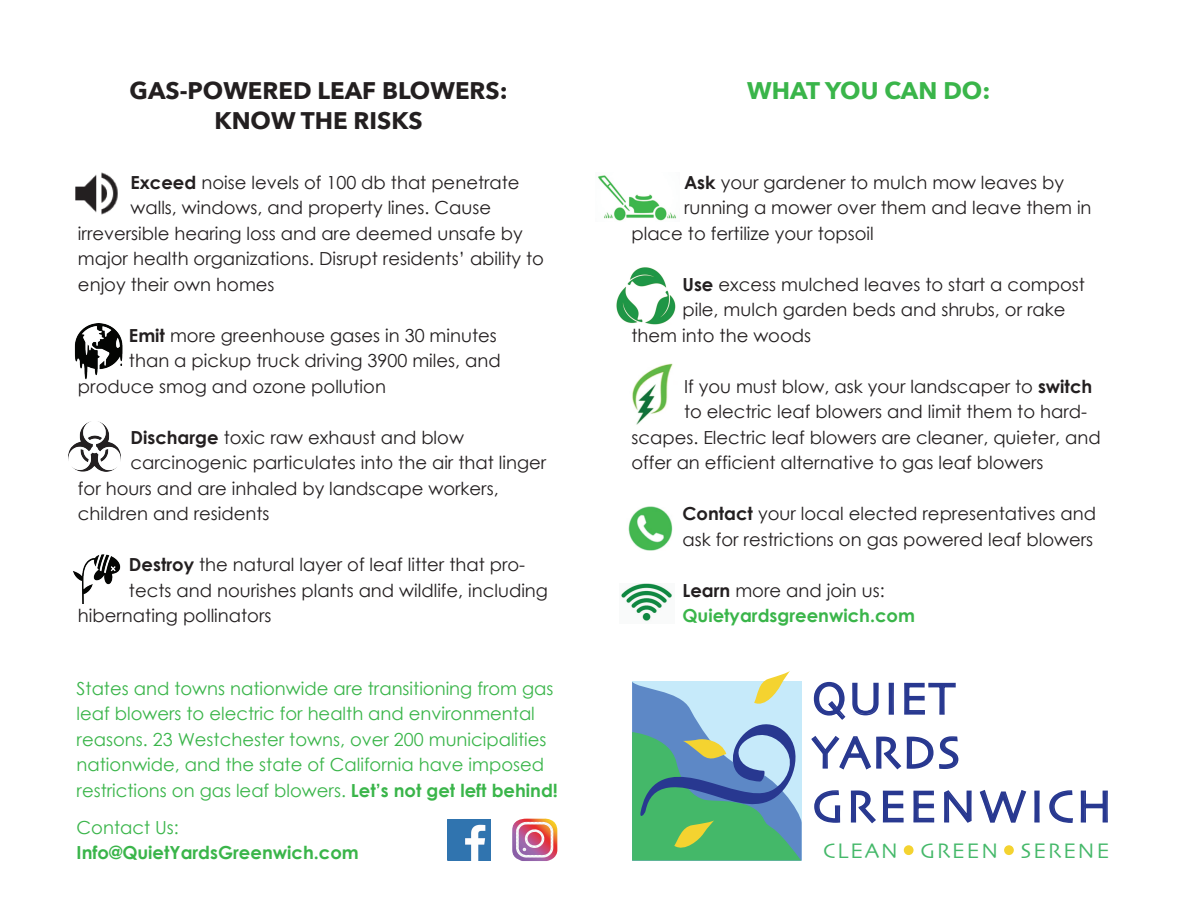
<style>
.page{position:relative;width:1188px;height:918px;background:#fff}
.page>*{position:absolute;margin:0;border:0;box-sizing:border-box;transform-origin:0 0}
.t1{font:46.5px/53.8px "Skia";letter-spacing:.045em;color:#283890}
.t2{font:700 24px/30px "Avenir Next";color:#231f20;text-align:center}
.t3{font:700 24px "Avenir Next";color:#3ab54a}
.t4{font:22.05px "Skia";letter-spacing:.065em;color:#44b869}
.t5{font:18px/25.5px "Century Gothic";color:#231f20}
.t6{font:18px/25.5px "Century Gothic";color:#3ab54a}
.t7{font:700 18px/25.5px "Century Gothic";color:#3ab54a}
.s1{font-weight:700}
.s2{color:#231f20}
.s3{font-weight:400;color:#231f20}
</style>
<div class="page">
<img style="left:73px;top:554px;width:48px;height:50px">
<img style="left:74px;top:323px;width:49px;height:57px">
<img style="left:75px;top:172px;width:43px;height:43px">
<img style="left:69px;top:422px;width:52px;height:50px">
<img style="left:598px;top:175px;width:78px;height:46px">
<img style="left:632px;top:363px;width:41px;height:62px">
<img style="left:628px;top:507px;width:45px;height:43px">
<img style="left:621px;top:584px;width:51px;height:37px">
<img style="left:616px;top:267px;width:60px;height:58px">
<div style="left:671px;top:263px;width:8px;height:14px;background:#fff"></div>
<svg style="left:979px;top:790px;width:48px;height:33px"></svg>
<svg style="left:1034px;top:790px;width:6px;height:33px"></svg>
<svg style="left:1049px;top:790px;width:24px;height:33px"></svg>
<svg style="left:1080px;top:790px;width:28px;height:33px"></svg>
<div style="left:1004px;top:845px;width:10px;height:10px;background:#f4d330;border-radius:50%"></div>
<svg style="left:632px;top:671px;width:340px;height:190px"></svg>
<img style="left:512px;top:818px;width:45px;height:43px">
<img style="left:448px;top:819px;width:43px;height:41px">
<h2 class="t2" style="left:130px;top:75px;width:379px">GAS-POWERED LEAF BLOWERS:<br>KNOW THE RISKS</h2>
<h2 class="t3" style="left:747px;top:70px;width:245px">WHAT YOU CAN DO:</h2>
<p class="t5" style="left:130px;top:169px;width:391px"><span class="s1">Exceed</span> noise levels of 100 db that penetrate</p>
<p class="t5" style="left:130px;top:195px;width:362px">walls, windows, and property lines. Cause</p>
<p class="t5" style="left:78px;top:220px;width:446px">irreversible hearing loss and are deemed unsafe by</p>
<p class="t5" style="left:78px;top:246px;width:468px">major health organizations. Disrupt residents’ ability to</p>
<p class="t5" style="left:78px;top:271px;width:198px">enjoy their own homes</p>
<p class="t5" style="left:129px;top:322px;width:369px"><span class="s1">Emit</span> more greenhouse gases in 30 minutes</p>
<p class="t5" style="left:129px;top:348px;width:373px">than a pickup truck driving 3900 miles, and</p>
<p class="t5" style="left:78px;top:373px;width:310px">produce smog and ozone pollution</p>
<p class="t5" style="left:130px;top:424px;width:335px"><span class="s1">Discharge</span> toxic raw exhaust and blow</p>
<p class="t5" style="left:130px;top:450px;width:417px">carcinogenic particulates into the air that linger</p>
<p class="t5" style="left:78px;top:475px;width:422px">for hours and are inhaled by landscape workers,</p>
<p class="t5" style="left:78px;top:501px;width:193px">children and residents</p>
<p class="t5" style="left:129px;top:552px;width:398px"><span class="s1">Destroy</span> the natural layer of leaf litter that pro-</p>
<p class="t5" style="left:129px;top:577px;width:421px">tects and nourishes plants and wildlife, including</p>
<p class="t5" style="left:78px;top:603px;width:195px">hibernating pollinators</p>
<p class="t5" style="left:684px;top:169px;width:382px"><span class="s1">Ask</span> your gardener to mulch mow leaves by</p>
<p class="t5" style="left:684px;top:195px;width:409px">running a mower over them and leave them in</p>
<p class="t5" style="left:631px;top:220px;width:244px">place to fertilize your topsoil</p>
<p class="t5" style="left:682px;top:271px;width:404px"><span class="s1">Use</span> excess mulched leaves to start a compost</p>
<p class="t5" style="left:682px;top:297px;width:385px">pile, mulch garden beds and shrubs, or rake</p>
<p class="t5" style="left:631px;top:322px;width:181px">them into the woods</p>
<p class="t5" style="left:684px;top:373px;width:410px">If you must blow, ask your landscaper to <span class="s1">switch</span></p>
<p class="t5" style="left:684px;top:399px;width:405px">to electric leaf blowers and limit them to hard-</p>
<p class="t5" style="left:631px;top:424px;width:471px">scapes. Electric leaf blowers are cleaner, quieter, and</p>
<p class="t5" style="left:631px;top:450px;width:414px">offer an efficient alternative to gas leaf blowers</p>
<p class="t5" style="left:682px;top:501px;width:415px"><span class="s1">Contact</span> your local elected representatives and ask for restrictions on gas powered leaf blowers</p>
<p class="t7" style="left:682px;top:577px;width:234px"><span class="s2">Learn</span> <span class="s3">more and join us:<br></span>Quietyardsgreenwich.com</p>
<p class="t6" style="left:77px;top:675px;width:483px">States and towns nationwide are transitioning from gas leaf blowers to electric for health and environmental reasons. 23 Westchester towns, over 200 municipalities nationwide, and the state of California have imposed restrictions on gas leaf blowers. <span class="s1">Let’s not get left behind!</span></p>
<h1 class="t1" style="left:812px;top:675px;width:302px">QUIET<br>YARDS<br>GREENWICH</h1>
<p class="t4" style="left:823px;top:838px;width:288px">CLEAN GREEN SERENE</p>
<p class="t6" style="left:77px;top:814px;width:104px">Contact Us:</p>
<p class="t7" style="left:77px;top:840px;width:284px">Info@QuietYardsGreenwich.com</p>
</div>
